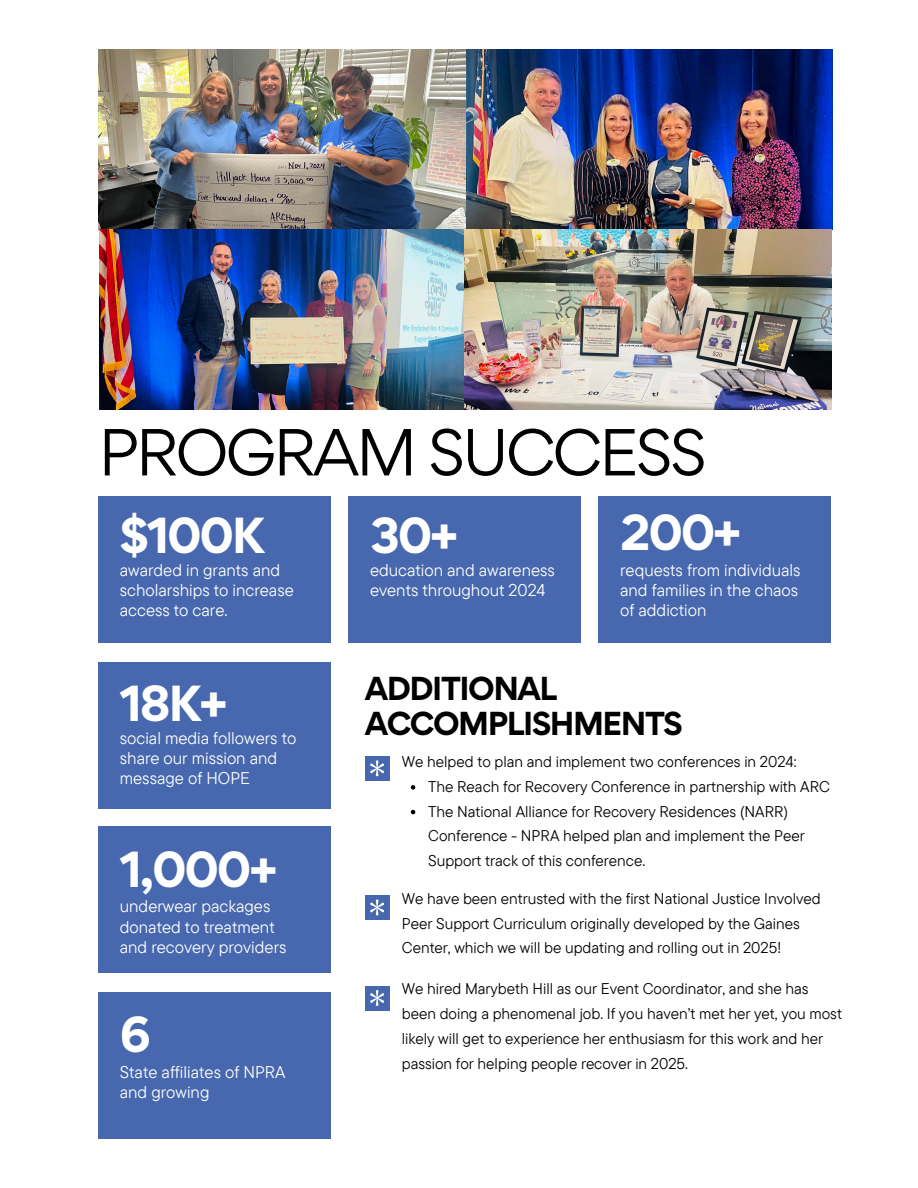
<style>
.page{position:relative;width:918px;height:1188px;background:#fff}
.page>*{position:absolute;margin:0;border:0;box-sizing:border-box;transform-origin:0 0}
.t1{font:59.25px "Gordita";letter-spacing:-.05em;color:#000}
.t2{font:700 45.15px "Gordita";letter-spacing:-.05em;color:#fff}
.t3{font:700 29.7px/35px "Gordita";letter-spacing:-.05em;color:#000}
.t4{font:16.95px/20.1px "TT Commons Pro";color:#fff}
.t5{font:15.45px/24.8px "TT Commons Pro";color:#000}
</style>
<div class="page">
<img style="left:98px;top:49px;width:735px;height:180px">
<div style="left:365px;top:756px;width:25px;height:25px;background:#4768ae"></div>
<div style="left:98px;top:496px;width:232px;height:147px;background:#4768ae"></div>
<div style="left:98px;top:662px;width:232px;height:147px;background:#4768ae"></div>
<svg style="left:370px;top:760px;width:14px;height:16px"></svg>
<svg style="left:411px;top:785px;width:4px;height:5px"></svg>
<svg style="left:411px;top:810px;width:4px;height:4px"></svg>
<div style="left:98px;top:827px;width:232px;height:146px;background:#4768ae"></div>
<div style="left:365px;top:895px;width:25px;height:25px;background:#4768ae"></div>
<svg style="left:370px;top:899px;width:14px;height:16px"></svg>
<div style="left:349px;top:496px;width:232px;height:147px;background:#4768ae"></div>
<div style="left:599px;top:496px;width:232px;height:147px;background:#4768ae"></div>
<div style="left:98px;top:992px;width:232px;height:147px;background:#4768ae"></div>
<div style="left:365px;top:986px;width:25px;height:24px;background:#4768ae"></div>
<svg style="left:370px;top:990px;width:14px;height:16px"></svg>
<img style="left:100px;top:230px;width:365px;height:180px">
<img style="left:465px;top:230px;width:366px;height:180px">
<p class="t1" style="left:98px;top:412px;width:610px">PROGRAM SUCCESS</p>
<h2 class="t2" style="left:120px;top:505px;width:147px">$100K</h2>
<h3 class="t4" style="left:120px;top:559px;width:176px">awarded in grants and scholarships to increase access to care.</h3>
<p class="t2" style="left:370px;top:505px;width:89px">30+</p>
<h3 class="t4" style="left:370px;top:559px;width:186px">education and awareness events throughout 2024</h3>
<p class="t2" style="left:620px;top:502px;width:123px">200+</p>
<p class="t4" style="left:620px;top:559px;width:182px">requests from individuals and families in the chaos of addiction</p>
<h1 class="t3" style="left:365px;top:670px;width:319px">ADDITIONAL<br>ACCOMPLISHMENTS</h1>
<p class="t2" style="left:120px;top:673px;width:109px">18K+</p>
<p class="t4" style="left:120px;top:728px;width:178px">social media followers to share our mission and message of HOPE</p>
<p class="t5" style="left:402px;top:749px;width:396px">We helped to plan and implement two conferences in 2024:</p>
<p class="t5" style="left:428px;top:774px;width:403px">The Reach for Recovery Conference in partnership with ARC</p>
<p class="t5" style="left:428px;top:798px;width:378px">The National Alliance for Recovery Residences (NARR)<br>Conference - NPRA helped plan and implement the Peer<br>Support track of this conference.</p>
<h3 class="t2" style="left:120px;top:839px;width:159px">1,000+</h3>
<p class="t4" style="left:120px;top:896px;width:168px">underwear packages donated to treatment and recovery providers</p>
<h2 class="t5" style="left:402px;top:886px;width:420px">We have been entrusted with the first National Justice Involved<br>Peer Support Curriculum originally developed by the Gaines<br>Center, which we will be updating and rolling out in 2025!</h2>
<p class="t2" style="left:120px;top:1004px;width:33px">6</p>
<h4 class="t4" style="left:120px;top:1061px;width:167px">State affiliates of NPRA and growing</h4>
<p class="t5" style="left:402px;top:976px;width:442px">We hired Marybeth Hill as our Event Coordinator, and she has been doing a phenomenal job. If you haven’t met her yet, you most likely will get to experience her enthusiasm for this work and her passion for helping people recover in 2025.</p>
</div>
